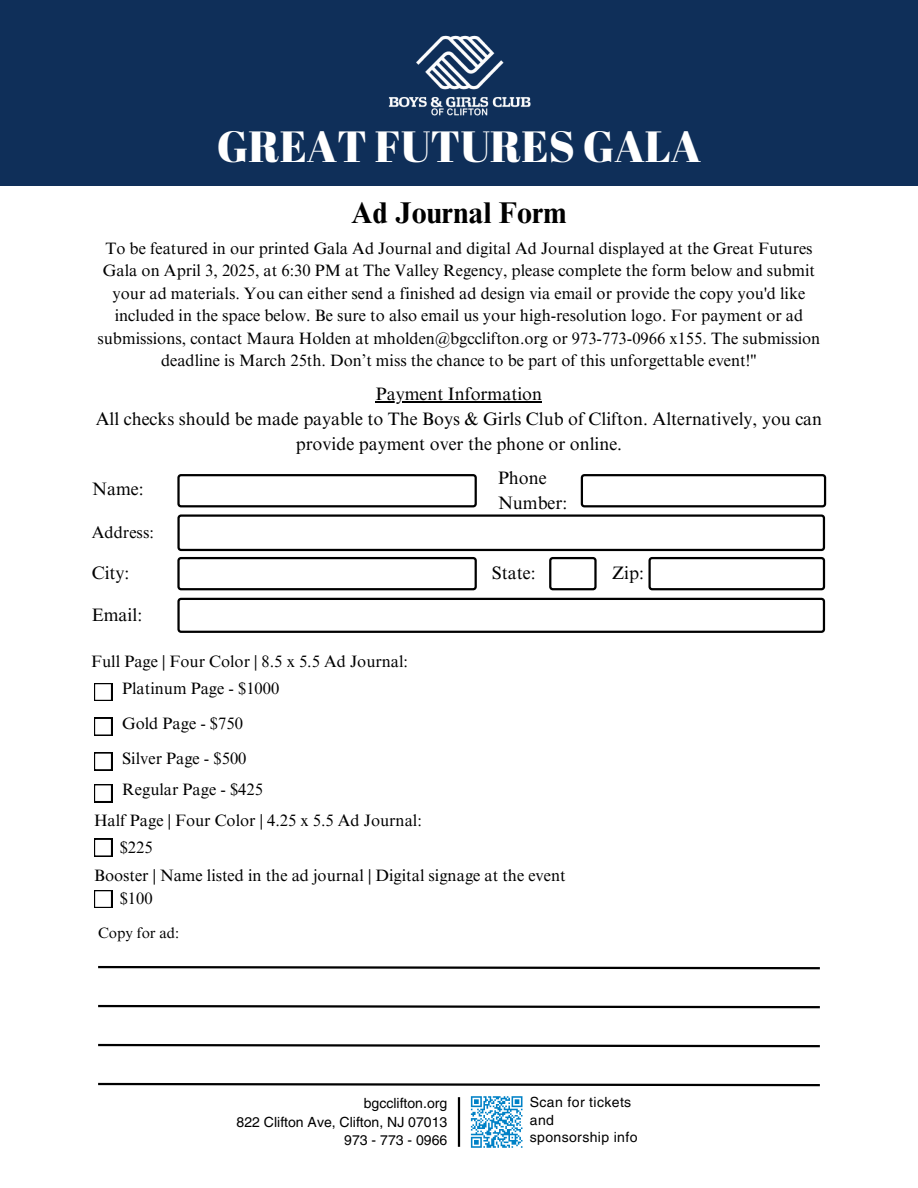
<style>
.page{position:relative;width:918px;height:1188px;background:#fff}
.page>*{position:absolute;margin:0;border:0;box-sizing:border-box;transform-origin:0 0}
.t1{font:43.65px "Abril Fatface";color:#fff}
.t2{font:700 30px "Times NRMT Pro";color:#000}
.t3{font:18px/24.8px "Times NRMT Pro";color:#000}
.t4{font:16.65px "Times NRMT Pro";color:#000}
.t5{font:16.5px/22.5px "Times NRMT Pro";color:#000;text-align:center}
.t6{font:15px "Times NRMT Pro";color:#000}
.t7{font:14.1px "Helvetica LT Pro";color:#000}
.t8{font:14.1px/17.5px "Helvetica LT Pro";letter-spacing:.025em;color:#000}
.s1{font-size:43.35px}
</style>
<div class="page">
<svg style="left:177px;top:514px;width:648px;height:37px"></svg>
<svg style="left:177px;top:474px;width:300px;height:33px"></svg>
<svg style="left:581px;top:474px;width:245px;height:33px"></svg>
<svg style="left:177px;top:598px;width:648px;height:35px"></svg>
<svg style="left:177px;top:557px;width:300px;height:33px"></svg>
<svg style="left:549px;top:557px;width:47px;height:33px"></svg>
<svg style="left:648px;top:557px;width:177px;height:33px"></svg>
<hr style="left:376px;top:401px;width:166px;height:1px;background:#000">
<svg style="left:98px;top:1082px;width:722px;height:5px"></svg>
<svg style="left:98px;top:1004px;width:722px;height:5px"></svg>
<svg style="left:98px;top:965px;width:722px;height:5px"></svg>
<svg style="left:94px;top:683px;width:18px;height:18px"></svg>
<svg style="left:94px;top:718px;width:18px;height:18px"></svg>
<svg style="left:94px;top:753px;width:18px;height:17px"></svg>
<svg style="left:94px;top:784px;width:18px;height:18px"></svg>
<svg style="left:94px;top:839px;width:18px;height:18px"></svg>
<svg style="left:94px;top:890px;width:18px;height:18px"></svg>
<div style="left:0;top:0;width:918px;height:186px;background:#0f2f59"></div>
<img style="left:388px;top:35px;width:143px;height:81px">
<svg style="left:471px;top:1096px;width:51px;height:52px"></svg>
<hr style="left:458px;top:1097px;width:2px;height:50px;background:#000">
<svg style="left:98px;top:1043px;width:722px;height:5px"></svg>
<h3 class="t1" style="left:217px;top:116px;width:484px">GREAT FUT<span class="s1">URES GALA</span></h3>
<p class="t2" style="left:351px;top:202px;width:217px">Ad Journal Form</p>
<h1 class="t5" style="left:98px;top:239px;width:724px">To be featured in our printed Gala Ad Journal and digital Ad Journal displayed at the Great Futures Gala on April 3, 2025, at 6:30 PM at The Valley Regency, please complete the form below and submit your ad materials. You can either send a finished ad design via email or provide the copy you'd like included in the space below. Be sure to also email us your high-resolution logo. For payment or ad submissions, contact Maura Holden at mholden@bgcclifton.org or 973-773-0966 x155. The submission deadline is March 25th. Don’t miss the chance to be part of this unforgettable event!"</h1>
<h3 class="t3" style="left:96px;top:384px;width:728px;text-align:center">Payment Information<br>All checks should be made payable to The Boys &amp; Girls Club of Clifton. Alternatively, you can provide payment over the phone or online.</h3>
<h3 class="t3" style="left:92px;top:479px;width:53px">Name:</h3>
<h3 class="t3" style="left:498px;top:468px;width:71px">Phone<br>Number:</h3>
<h1 class="t4" style="left:92px;top:526px;width:64px">Address:</h1>
<h3 class="t3" style="left:92px;top:563px;width:39px">City:</h3>
<h3 class="t3" style="left:492px;top:563px;width:45px">State:</h3>
<h3 class="t3" style="left:612px;top:563px;width:33px">Zip:</h3>
<h2 class="t3" style="left:92px;top:605px;width:52px">Email:</h2>
<h3 class="t5" style="left:91px;top:653px;width:318px">Full Page | Four Color | 8.5 x 5.5 Ad Journal:</h3>
<h3 class="t5" style="left:122px;top:679px;width:159px">Platinum Page - $1000</h3>
<h3 class="t5" style="left:122px;top:714px;width:122px">Gold Page - $750</h3>
<h3 class="t5" style="left:122px;top:749px;width:126px">Silver Page - $500</h3>
<h3 class="t5" style="left:122px;top:781px;width:142px">Regular Page - $425</h3>
<h3 class="t5" style="left:94px;top:811px;width:329px">Half Page | Four Color | 4.25 x 5.5 Ad Journal:</h3>
<h3 class="t5" style="left:120px;top:838px;width:34px">$225</h3>
<h3 class="t5" style="left:94px;top:866px;width:473px">Booster | Name listed in the ad journal | Digital signage at the event</h3>
<h3 class="t5" style="left:120px;top:889px;width:34px">$100</h3>
<p class="t6" style="left:98px;top:927px;width:83px">Copy for ad:</p>
<p class="t7" style="left:364px;top:1098px;width:85px">bgcclifton.org</p>
<p class="t7" style="left:237px;top:1117px;width:212px">822 Clifton Ave, Clifton, NJ 07013</p>
<p class="t7" style="left:344px;top:1135px;width:105px">973 - 773 - 0966</p>
<h3 class="t8" style="left:530px;top:1095px;width:103px">Scan for tickets and</h3>
<p class="t8" style="left:530px;top:1130px;width:109px">sponsorship info</p>
</div>
